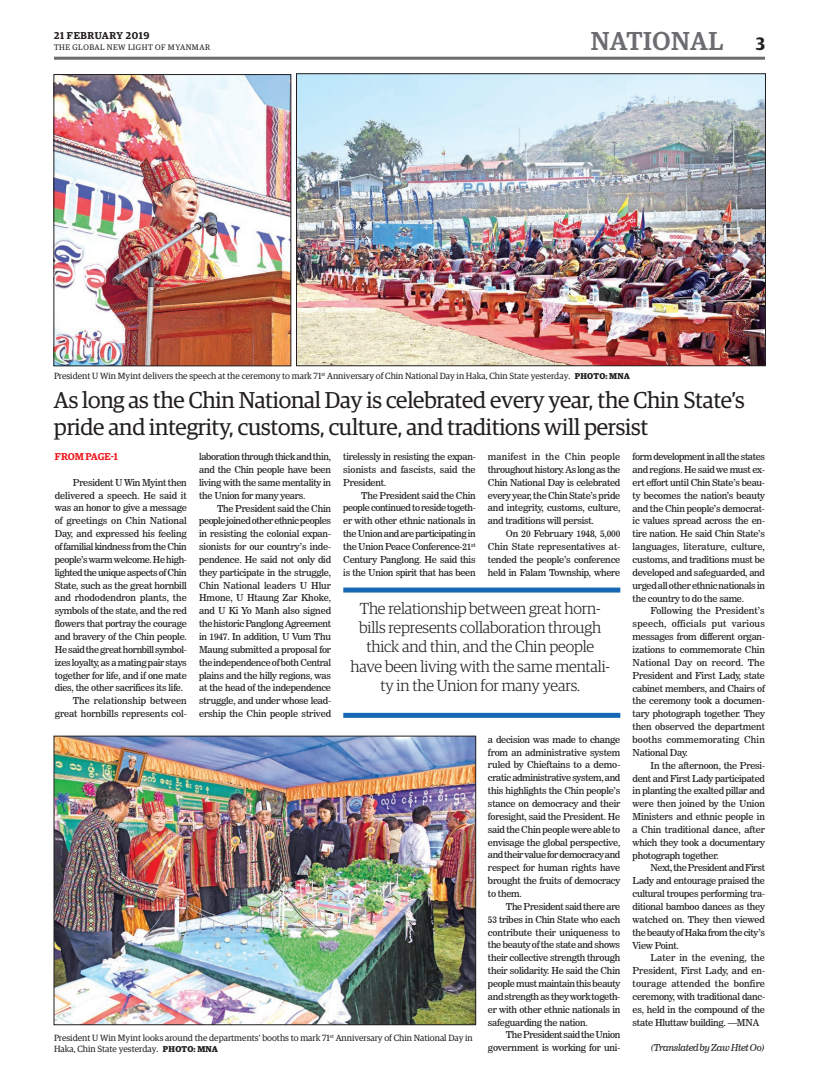
<style>
.page{position:relative;width:819px;height:1080px;background:#fff}
.page>*{position:absolute;margin:0;border:0;box-sizing:border-box;transform-origin:0 0}
.t1{font:500 26px "Guardian Egyp";letter-spacing:.02em;color:#6c6d70}
.t2{font:23px/27.6px "Guardian Egyp";letter-spacing:-.01em;color:#231f20}
.t3{font:300 16px/19.2px "Guardian Egyp";letter-spacing:-.01em;color:#231f20;text-align:center}
.t4{font:600 10px "Guardian Egyp";letter-spacing:.06em;color:#231f20}
.t5{font:600 10px "Guardian Egyp";letter-spacing:-.01em;color:#ee1d23}
.t6{font:9.5px/12.9px "News 706 BT Roman C";letter-spacing:-.025em;color:#231f20;text-align:justify}
.t7{font:9.5px "News 706 BT Roman C";color:#231f20}
.t8{font:9.5px "News 706 BT Roman C";letter-spacing:-.005em;color:#231f20}
.t9{font:9.5px "News 706 BT Italic C";letter-spacing:-.04em;color:#231f20}
.t10{font:9px/10.8px "Guardian Egyp";color:#231f20}
.t11{font:8px "Guardian Egyp";letter-spacing:.06em;color:#231f20}
.s1{font-weight:600;font-size:18px;color:#231f20}
.s2{font-weight:700;font-size:8.5px}
</style>
<div class="page">
<hr style="left:54px;top:57px;width:711px;height:3px;background:#6c6d70">
<img style="left:298px;top:76px;width:466px;height:288px">
<div style="left:296px;top:74px;width:470px;height:292px;border:1px solid #231f20"></div>
<img style="left:56px;top:738px;width:418px;height:285px">
<div style="left:54px;top:736px;width:422px;height:289px;border:1px solid #231f20"></div>
<div style="left:343px;top:588px;width:277px;height:5px;background:#1768b4"></div>
<div style="left:343px;top:713px;width:277px;height:5px;background:#1768b4"></div>
<img style="left:56px;top:76px;width:233px;height:288px">
<div style="left:54px;top:74px;width:237px;height:292px;border:1px solid #231f20"></div>
<p class="t4" style="left:54px;top:28px;width:97px">21 FEBRUARY 2019</p>
<p class="t11" style="left:54px;top:42px;width:158px">THE GLOBAL NEW LIGHT OF MYANMAR</p>
<h1 class="t1" style="left:591px;top:23px;width:176px">NATIONAL <span class="s1">3</span></h1>
<p class="t10" style="left:54px;top:370px;width:578px">President U Win Myint delivers the speech at the ceremony to mark 71<sup>st</sup> Anniversary of Chin National Day in Haka, Chin State yesterday. <span class="s2">PHOTO: MNA</span></p>
<h2 class="t2" style="left:54px;top:385px;width:692px">As long as the Chin National Day is celebrated every year, the Chin State’s pride and integrity, customs, culture, and traditions will persist</h2>
<p class="t6" style="left:343px;top:450px;width:134px">tirelessly in resisting the expan&shy;sionists and fascists, said the President.</p>
<p class="t6" style="left:343px;top:489px;width:134px;text-indent:18px">The President said the Chin people continued to reside togeth&shy;er with other ethnic nationals in the Union and are participating in the Union Peace Conference-21<sup>st </sup>Century Panglong. He said this is the Union spirit that has been</p>
<p class="t6" style="left:488px;top:450px;width:134px">manifest in the Chin people throughout history. As long as the Chin National Day is celebrated every year, the Chin State’s pride and integrity, customs, culture, and traditions will persist.</p>
<p class="t6" style="left:488px;top:527px;width:134px;text-indent:18px">On 20 February 1948, 5,000<br>Chin State representatives at&shy;tended the people’s conference held in Falam Township, where</p>
<p class="t6" style="left:199px;top:450px;width:134px">laboration through thick and thin, and the Chin people have been living with the same mentality in the Union for many years.</p>
<p class="t6" style="left:199px;top:502px;width:134px;text-indent:18px">The President said the Chin people joined other ethnic peoples in resisting the colonial expan&shy;sionists for our country’s inde&shy;pendence. He said not only did they participate in the struggle, Chin National leaders U Hlur Hmone, U Htaung Zar Khoke, and U Ki Yo Manh also signed the historic Panglong Agreement in 1947. In addition, U Vum Thu Maung submitted a proposal for the independence of both Central plains and the hilly regions, was at the head of the independence struggle, and under whose lead&shy;ership the Chin people strived</p>
<p class="t6" style="left:633px;top:450px;width:134px">form development in all the states and regions. He said we must ex&shy;ert effort until Chin State’s beau&shy;ty becomes the nation’s beauty and the Chin people’s democrat&shy;ic values spread across the en&shy;tire nation. He said Chin State’s languages, literature, culture, customs, and traditions must be developed and safeguarded, and urged all other ethnic nationals in the country to do the same.</p>
<p class="t6" style="left:633px;top:605px;width:134px;text-indent:18px">Following the President’s speech, officials put various messages from different organ&shy;izations to commemorate Chin National Day on record. The President and First Lady, state cabinet members, and Chairs of the ceremony took a documen&shy;tary photograph together. They then observed the department booths commemorating Chin National Day.</p>
<p class="t6" style="left:633px;top:759px;width:134px;text-indent:18px">In the afternoon, the Presi&shy;dent and First Lady participated in planting the exalted pillar and were then joined by the Union Ministers and ethnic people in a Chin traditional dance, after which they took a documentary photograph together.</p>
<p class="t6" style="left:633px;top:862px;width:134px;text-indent:18px">Next, the President and First Lady and entourage praised the cultural troupes performing tra&shy;ditional bamboo dances as they watched on. They then viewed the beauty of Haka from the city’s View Point.</p>
<p class="t6" style="left:633px;top:952px;width:134px;text-indent:18px">Later in the evening, the President, First Lady, and en&shy;tourage attended the bonfire ceremony, with traditional danc&shy;es, held in the compound of the state Hluttaw building. —MNA</p>
<p class="t9" style="left:651px;top:1042px;width:116px">(Translated by Zaw Htet Oo)</p>
<p class="t5" style="left:55px;top:449px;width:64px">FROM PAGE-1</p>
<p class="t6" style="left:73px;top:476px;width:115px">President U Win Myint then</p>
<p class="t8" style="left:55px;top:489px;width:133px">delivered a speech. He said it</p>
<p class="t6" style="left:55px;top:502px;width:133px">was an honor to give a message</p>
<p class="t7" style="left:55px;top:515px;width:133px">of greetings on Chin National</p>
<p class="t6" style="left:55px;top:527px;width:133px">Day, and expressed his feeling</p>
<p class="t6" style="left:55px;top:540px;width:134px">of familial kindness from the Chin</p>
<p class="t6" style="left:55px;top:553px;width:134px">people’s warm welcome. He high-</p>
<p class="t6" style="left:55px;top:566px;width:133px">lighted the unique aspects of Chin</p>
<p class="t6" style="left:55px;top:579px;width:133px">State, such as the great hornbill</p>
<p class="t7" style="left:55px;top:592px;width:134px">and rhododendron plants, the</p>
<p class="t6" style="left:55px;top:604px;width:133px">symbols of the state, and the red</p>
<p class="t6" style="left:55px;top:617px;width:133px">flowers that portray the courage</p>
<p class="t6" style="left:55px;top:630px;width:133px">and bravery of the Chin people.</p>
<p class="t6" style="left:55px;top:643px;width:133px">He said the great hornbill symbol-</p>
<p class="t6" style="left:55px;top:656px;width:134px">izes loyalty, as a mating pair stays</p>
<p class="t6" style="left:55px;top:669px;width:133px">together for life, and if one mate</p>
<p class="t6" style="left:55px;top:682px;width:130px">dies, the other sacrifices its life.</p>
<p class="t7" style="left:73px;top:695px;width:115px">The relationship between</p>
<p class="t6" style="left:55px;top:707px;width:133px">great hornbills represents col-</p>
<h3 class="t3" style="left:351px;top:598px;width:261px">The relationship between great horn&shy;bills represents collaboration through thick and thin, and the Chin people have been living with the same mentali&shy;ty in the Union for many years.</h3>
<p class="t6" style="left:488px;top:733px;width:134px">a decision was made to change from an administrative system ruled by Chieftains to a demo&shy;cratic administrative system, and this highlights the Chin people’s stance on democracy and their foresight, said the President. He said the Chin people were able to envisage the global perspective, and their value for democracy and respect for human rights have brought the fruits of democracy to them.</p>
<p class="t6" style="left:488px;top:900px;width:134px;text-indent:18px">The President said there are 53 tribes in Chin State who each contribute their uniqueness to the beauty of the state and shows their collective strength through their solidarity. He said the Chin people must maintain this beauty and strength as they work togeth&shy;er with other ethnic nationals in safeguarding the nation.</p>
<p class="t6" style="left:488px;top:1029px;width:134px;text-align:right">The President said the Union government is working for uni-</p>
<p class="t10" style="left:54px;top:1032px;width:420px">President U Win Myint looks around the departments’ booths to mark 71<sup>st</sup> Anniversary of Chin National Day in<br>Haka, Chin State yesterday. <span class="s2">PHOTO: MNA</span></p>
</div>
